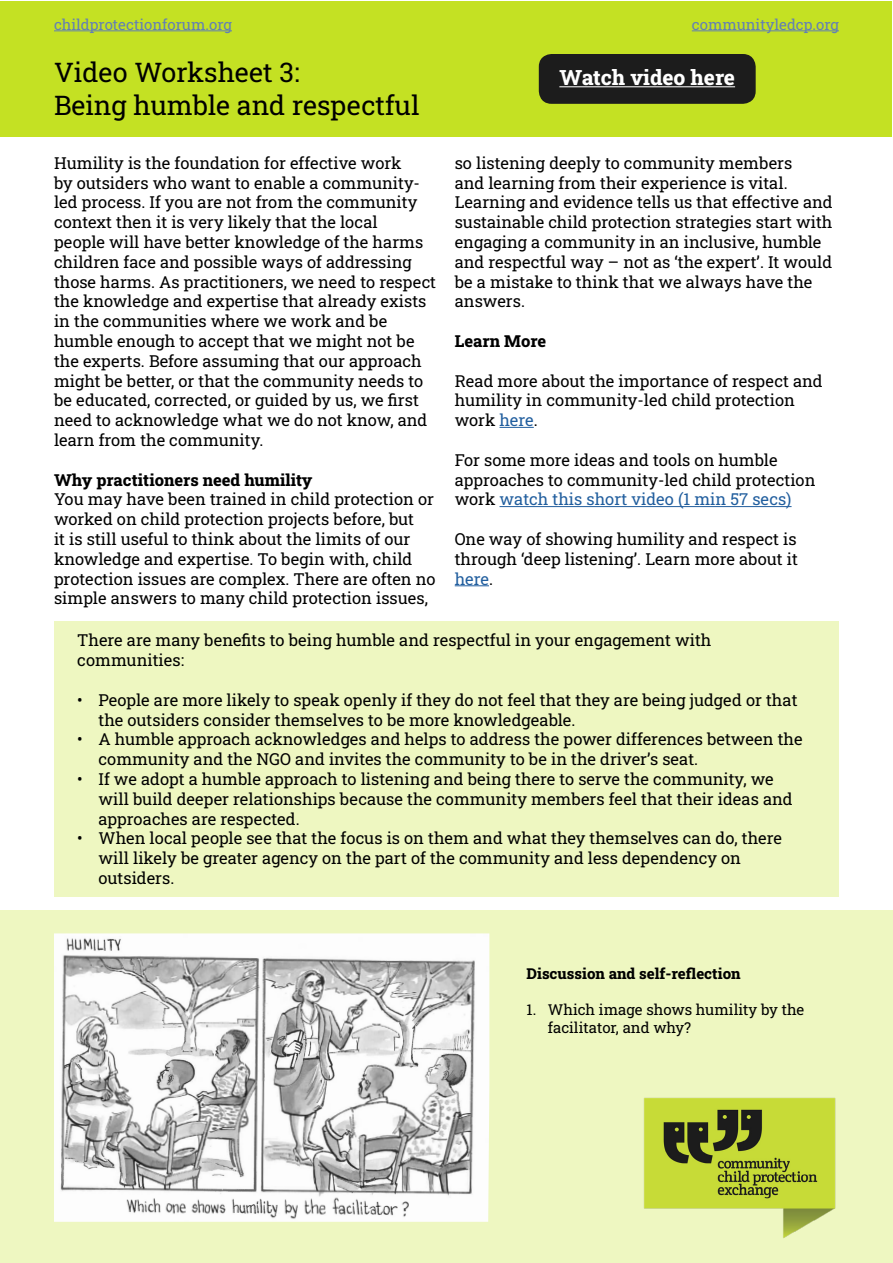
<style>
.page{position:relative;width:893px;height:1263px;background:#fff}
.page>*{position:absolute;margin:0;border:0;box-sizing:border-box;transform-origin:0 0}
.t1{font:27px/32.4px "Roboto Slab";color:#000}
.t2{font:800 21px "Roboto Slab";color:#fff}
.t3{font:16.5px/19.8px "Roboto Slab";color:#000}
.t4{font:800 16.5px "Roboto Slab";color:#000}
.t5{font:15px/18px "Roboto Slab";color:#000}
.t6{font:15px "Roboto Slab";color:#627fb5}
.t7{font:800 15px "Roboto Slab";color:#000}
.s1{color:#215e9e}
</style>
<div class="page">
<div style="left:0;top:910px;width:893px;height:353px;background:#eef7c1"></div>
<div style="left:1px;top:1px;width:891px;height:135px;background:#c4e123"></div>
<img style="left:54px;top:933px;width:435px;height:289px">
<hr style="left:499px;top:427px;width:35px;height:1px;background:#215e9e">
<hr style="left:499px;top:506px;width:292px;height:1px;background:#215e9e">
<hr style="left:455px;top:585px;width:34px;height:1px;background:#215e9e">
<div style="left:54px;top:621px;width:784px;height:276px;background:#eef7c1"></div>
<hr style="left:692px;top:30px;width:147px;height:1px;background:#627fb5">
<hr style="left:54px;top:30px;width:178px;height:1px;background:#627fb5">
<img style="left:644px;top:1097px;width:192px;height:141px">
<div style="left:539px;top:54px;width:217px;height:50px;background:#1c1c1c;border-radius:13px"></div>
<hr style="left:559px;top:86px;width:176px;height:1px;background:#fff">
<p class="t6" style="left:54px;top:14px;width:179px">childprotectionforum.org</p>
<p class="t6" style="left:692px;top:14px;width:149px">communityledcp.org</p>
<p class="t2" style="left:559px;top:63px;width:177px">Watch video here</p>
<h1 class="t1" style="left:54px;top:56px;width:367px">Video Worksheet 3:<br>Being humble and respectful</h1>
<p class="t3" style="left:54px;top:152px;width:384px">Humility is the foundation for effective work<br>by outsiders who want to enable a community&shy;led process. If you are not from the community context then it is very likely that the local<br>people will have better knowledge of the harms children face and possible ways of addressing those harms. As practitioners, we need to respect the knowledge and expertise that already exists in the communities where we work and be humble enough to accept that we might not be the experts. Before assuming that our approach might be better, or that the community needs to be educated, corrected, or guided by us, we first need to acknowledge what we do not know, and learn from the community.</p>
<p class="t4" style="left:54px;top:468px;width:260px">Why practitioners need humility</p>
<p class="t3" style="left:54px;top:489px;width:383px">You may have been trained in child protection or worked on child protection projects before, but<br>it is still useful to think about the limits of our knowledge and expertise. To begin with, child protection issues are complex. There are often no simple answers to many child protection issues,</p>
<p class="t3" style="left:455px;top:152px;width:379px">so listening deeply to community members<br>and learning from their experience is vital.<br>Learning and evidence tells us that effective and sustainable child protection strategies start with engaging a community in an inclusive, humble and respectful way – not as ‘the expert’. It would be a mistake to think that we always have the answers.</p>
<p class="t4" style="left:455px;top:330px;width:93px">Learn More</p>
<p class="t3" style="left:455px;top:370px;width:369px">Read more about the importance of respect and humility in community-led child protection work <span class="s1">here</span>.</p>
<p class="t3" style="left:455px;top:449px;width:362px">For some more ideas and tools on humble approaches to community-led child protection work <span class="s1">watch this short video (1 min 57 secs)</span></p>
<p class="t3" style="left:455px;top:529px;width:345px;text-align:justify">One way of showing humility and respect is through ‘deep listening’. Learn more about it <span class="s1">here</span>.</p>
<p class="t3" style="left:77px;top:630px;width:636px">There are many benefits to being humble and respectful in your engagement with communities:</p>
<p class="t3" style="left:99px;top:689px;width:700px;text-indent:-21px">• People are more likely to speak openly if they do not feel that they are being judged or that the outsiders consider themselves to be more knowledgeable.</p>
<p class="t3" style="left:99px;top:729px;width:706px;text-indent:-21px">• A humble approach acknowledges and helps to address the power differences between the community and the NGO and invites the community to be in the driver’s seat.</p>
<p class="t3" style="left:99px;top:769px;width:696px;text-indent:-21px">• If we adopt a humble approach to listening and being there to serve the community, we will build deeper relationships because the community members feel that their ideas and approaches are respected.</p>
<p class="t3" style="left:99px;top:828px;width:685px;text-indent:-21px">• When local people see that the focus is on them and what they themselves can do, there will likely be greater agency on the part of the community and less dependency on outsiders.</p>
<p class="t7" style="left:526px;top:963px;width:216px">Discussion and self-reflection</p>
<p class="t5" style="left:548px;top:1000px;width:258px;text-indent:-21px">1. Which image shows humility by the facilitator, and why?</p>
</div>
